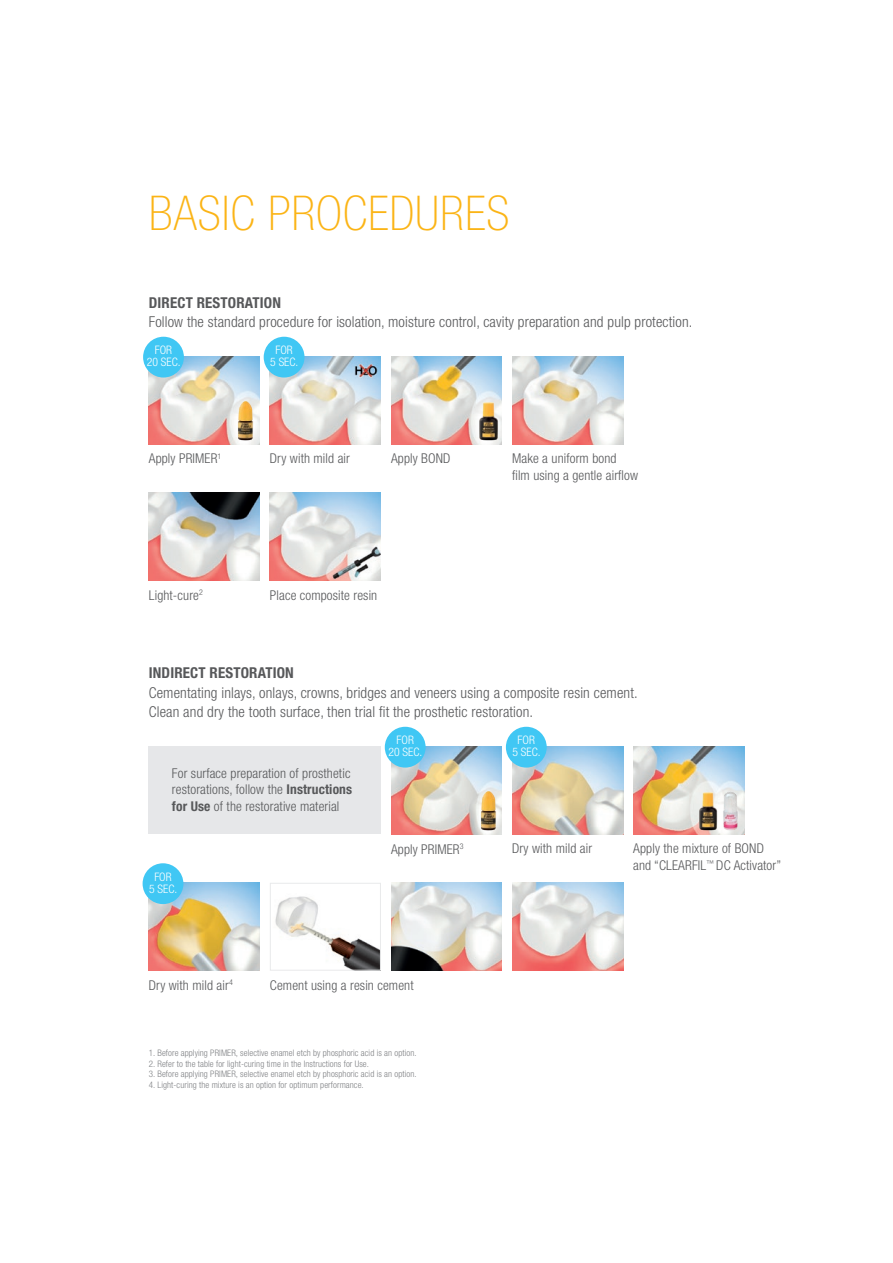
<style>
.page{position:relative;width:893px;height:1263px;background:#fff}
.page>*{position:absolute;margin:0;border:0;box-sizing:border-box;transform-origin:0 0}
.t1{font:100 condensed 48px "Helvetica Neue LT Std";letter-spacing:.02em;color:#fbb416}
.t2{font:300 condensed 15px/19.5px "Helvetica Neue LT Std";letter-spacing:.01em;color:#57585a}
.t3{font:700 condensed 15px "Helvetica Neue LT Std";letter-spacing:.01em;color:#57585a}
.t4{font:300 condensed 13.5px/16.5px "Helvetica Neue LT Std";letter-spacing:.01em;color:#57585a}
.t5{font:300 condensed 11.7px/12px "Helvetica Neue LT Std";color:#fff;text-align:center}
.t6{font:300 condensed 9px "Helvetica Neue LT Std";letter-spacing:.01em;color:#808285}
.s1{font-weight:700}
</style>
<div class="page">
<img style="left:149px;top:356px;width:111px;height:88px">
<img style="left:270px;top:356px;width:111px;height:88px">
<img style="left:391px;top:356px;width:111px;height:88px">
<img style="left:512px;top:356px;width:111px;height:88px">
<img style="left:149px;top:493px;width:111px;height:87px">
<img style="left:270px;top:493px;width:111px;height:87px">
<img style="left:478px;top:401px;width:21px;height:40px">
<img style="left:237px;top:401px;width:19px;height:40px">
<div style="left:149px;top:746px;width:232px;height:88px;background:#e6e7e9"></div>
<img style="left:391px;top:746px;width:111px;height:88px">
<img style="left:512px;top:883px;width:111px;height:87px">
<img style="left:391px;top:883px;width:111px;height:87px">
<img style="left:275px;top:896px;width:104px;height:72px">
<div style="left:270px;top:883px;width:111px;height:87px;border:1px solid #e9eaeb"></div>
<img style="left:512px;top:746px;width:111px;height:88px">
<img style="left:633px;top:746px;width:111px;height:88px">
<img style="left:149px;top:883px;width:111px;height:87px">
<img style="left:698px;top:791px;width:11px;height:40px">
<img style="left:480px;top:791px;width:19px;height:40px">
<img style="left:709px;top:789px;width:34px;height:43px">
<div style="left:143px;top:337px;width:41px;height:40px;background:#40c7f4;border-radius:50%"></div>
<div style="left:264px;top:337px;width:40px;height:40px;background:#40c7f4;border-radius:50%"></div>
<div style="left:506px;top:727px;width:41px;height:40px;background:#40c7f4;border-radius:50%"></div>
<div style="left:143px;top:863px;width:40px;height:41px;background:#40c7f4;border-radius:50%"></div>
<div style="left:385px;top:727px;width:41px;height:40px;background:#40c7f4;border-radius:50%"></div>
<h1 class="t1" style="left:149px;top:186px;width:362px">BASIC PROCEDURES</h1>
<p class="t3" style="left:149px;top:293px;width:134px">DIRECT RESTORATION</p>
<p class="t2" style="left:149px;top:312px;width:545px">Follow the standard procedure for isolation, moisture control, cavity preparation and pulp protection.</p>
<p class="t5" style="left:147px;top:344px;width:35px">FOR<br>20 SEC.</p>
<p class="t5" style="left:270px;top:344px;width:30px">FOR<br>5 SEC.</p>
<p class="t4" style="left:149px;top:450px;width:74px">Apply PRIMER<sup>1</sup></p>
<p class="t4" style="left:270px;top:450px;width:82px">Dry with mild air</p>
<p class="t4" style="left:391px;top:450px;width:61px">Apply BOND</p>
<p class="t4" style="left:512px;top:450px;width:127px">Make a uniform bond<br>film using a gentle airflow</p>
<p class="t4" style="left:149px;top:587px;width:56px">Light-cure<sup>2</sup></p>
<p class="t4" style="left:270px;top:587px;width:109px">Place composite resin</p>
<p class="t3" style="left:149px;top:664px;width:146px">INDIRECT RESTORATION</p>
<p class="t2" style="left:149px;top:682px;width:490px">Cementating inlays, onlays, crowns, bridges and veneers using a composite resin cement.<br>Clean and dry the tooth surface, then trial fit the prosthetic restoration.</p>
<p class="t4" style="left:172px;top:765px;width:182px">For surface preparation of prosthetic restorations, follow the <span class="s1">Instructions for Use</span> of the restorative material</p>
<p class="t5" style="left:149px;top:870px;width:30px">FOR<br>5 SEC.</p>
<p class="t5" style="left:389px;top:734px;width:35px">FOR<br>20 SEC.</p>
<p class="t5" style="left:512px;top:734px;width:30px">FOR<br>5 SEC.</p>
<p class="t4" style="left:391px;top:840px;width:74px">Apply PRIMER<sup>3</sup></p>
<p class="t4" style="left:512px;top:840px;width:82px">Dry with mild air</p>
<p class="t4" style="left:633px;top:840px;width:149px">Apply the mixture of BOND and “CLEARFIL<sup>™</sup> DC Activator”</p>
<p class="t4" style="left:149px;top:977px;width:85px">Dry with mild air<sup>4</sup></p>
<p class="t4" style="left:270px;top:977px;width:145px">Cement using a resin cement</p>
<p class="t6" style="left:149px;top:1048px;width:269px">1. Before applying PRIMER, selective enamel etch by phosphoric acid is an option.</p>
<p class="t6" style="left:149px;top:1058px;width:222px">2. Refer to the table for light-curing time in the Instructions for Use.</p>
<p class="t6" style="left:149px;top:1069px;width:269px">3. Before applying PRIMER, selective enamel etch by phosphoric acid is an option.</p>
<p class="t6" style="left:149px;top:1079px;width:216px">4. Light-curing the mixture is an option for optimum performance.</p>
</div>
